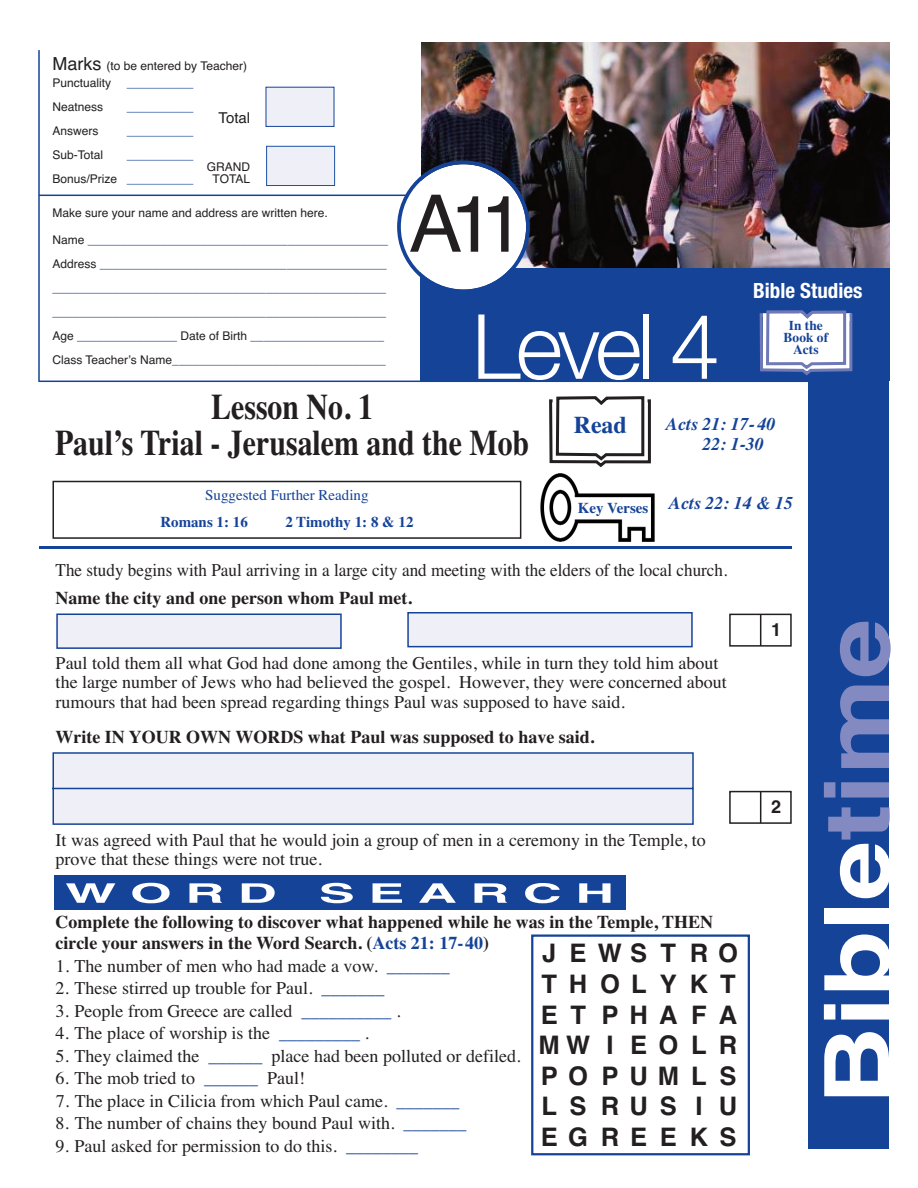
<style>
.page{position:relative;width:918px;height:1188px;background:#fff}
.page>*{position:absolute;margin:0;border:0;box-sizing:border-box;transform-origin:0 0}
.t1{font:700 90px "Helvetica";color:#fff;scale:1.2 1}
.t2{font:300 90px "Helvetica Neue";letter-spacing:-.05em;color:#fff}
.t3{font:79.5px "Helvetica";color:#231f20}
.t4{font:700 36px/36px "Times";color:#231f20;text-align:center;scale:.83 1}
.t5{font:700 27px "Helvetica";letter-spacing:.25em;color:#fff;scale:2 1}
.t6{font:700 25.5px/30.6px "Helvetica";color:#231f20}
.t7{font:700 24px "Times";color:#154398}
.t8{font:700 condensed 21px "Helvetica Neue";color:#fff}
.t9{font:18px/19.5px "Times";color:#231f20}
.t10{font:700 18px/21.6px "Times";color:#231f20}
.t11{font:18px "Times";color:#231f20;scale:.95 1}
.t12{font:italic 700 18px/19.5px "Times";color:#154398}
.t13{font:700 18px "Helvetica";color:#231f20}
.t14{font:700 15px "Times";color:#154398}
.t15{font:15px "Times";color:#154398}
.t16{font:15px "Helvetica";color:#231f20}
.t17{font:700 13.5px/12px "Times";color:#154398;text-align:center}
.t18{font:12px/24px "Helvetica";color:#154398}
.t19{font:12px/17px "Helvetica";color:#231f20}
.s1{font-size:18px}
.s2{color:#154398}
.s3{color:#231f20}
.s4{color:#828ac1}
</style>
<div class="page">
<img style="left:422px;top:42px;width:467px;height:226px">
<div style="left:420px;top:268px;width:470px;height:113px;background:#154398"></div>
<div style="left:808px;top:380px;width:82px;height:769px;background:#154398"></div>
<div style="left:52px;top:481px;width:469px;height:58px;border:2px solid #231f20"></div>
<img style="left:540px;top:473px;width:115px;height:69px">
<svg style="left:397px;top:161px;width:133px;height:129px"></svg>
<hr style="left:39px;top:546px;width:753px;height:3px;background:#154398">
<hr style="left:38px;top:50px;width:2px;height:332px;background:#154398">
<hr style="left:39px;top:195px;width:369px;height:1px;background:#154398">
<hr style="left:39px;top:381px;width:770px;height:1px;background:#154398">
<div style="left:266px;top:87px;width:68px;height:39px;background:#eeeff7"></div>
<div style="left:266px;top:87px;width:68px;height:40px;border:1px solid #154398"></div>
<div style="left:267px;top:146px;width:67px;height:39px;background:#eeeff7"></div>
<div style="left:266px;top:146px;width:69px;height:40px;border:1px solid #1c52a4"></div>
<svg style="left:549px;top:396px;width:102px;height:71px"></svg>
<svg style="left:760px;top:310px;width:92px;height:65px;background:#cdd3e7"></svg>
<div style="left:58px;top:615px;width:282px;height:32px;background:#eeeff7"></div>
<div style="left:56px;top:614px;width:286px;height:35px;border:2px solid #154398"></div>
<div style="left:409px;top:614px;width:282px;height:32px;background:#eeeff7"></div>
<div style="left:407px;top:612px;width:286px;height:35px;border:2px solid #154398"></div>
<svg style="left:729px;top:613px;width:63px;height:34px"></svg>
<div style="left:770px;top:621px;width:18px;height:19px;background:#fff"></div>
<svg style="left:52px;top:752px;width:642px;height:73px;background:#dfe3f0"></svg>
<svg style="left:729px;top:790px;width:63px;height:34px"></svg>
<div style="left:770px;top:798px;width:18px;height:20px;background:#fff"></div>
<div style="left:54px;top:875px;width:571px;height:34px;background:#154398"></div>
<div style="left:531px;top:934px;width:219px;height:221px;border:2px solid #154398"></div>
<p class="t19" style="left:52px;top:59px;width:196px"><span class="s1">Marks</span> (to be entered by Teacher)<br>Punctuality</p>
<p class="t18" style="left:127px;top:72px;width:68px">__________</p>
<p class="t19" style="left:52px;top:100px;width:52px">Neatness</p>
<p class="t18" style="left:127px;top:96px;width:68px">__________</p>
<p class="t16" style="left:219px;top:112px;width:33px">Total</p>
<p class="t19" style="left:52px;top:124px;width:48px">Answers</p>
<p class="t18" style="left:127px;top:120px;width:68px">__________</p>
<p class="t19" style="left:52px;top:148px;width:52px">Sub-Total</p>
<p class="t18" style="left:127px;top:144px;width:68px">__________</p>
<p class="t19" style="left:207px;top:160px;width:45px">GRAND</p>
<p class="t19" style="left:52px;top:172px;width:142px">Bonus/Prize <span class="s2">__________</span></p>
<p class="t19" style="left:213px;top:172px;width:39px">TOTAL</p>
<p class="t19" style="left:52px;top:205px;width:277px">Make sure your name and address are written here.</p>
<p class="t18" style="left:52px;top:229px;width:337px"><span class="s3">Name</span> _____________________________________________ <span class="s3">Address</span> ___________________________________________ __________________________________________________ __________________________________________________ <span class="s3">Age</span> _______________ <span class="s3">Date of Birth</span> ____________________ <span class="s3">Class Teacherʼs Name</span>________________________________</p>
<h2 class="t3" style="left:409px;top:195px;width:117px">A11</h2>
<h1 class="t2" style="left:472px;top:315px;width:250px">Level 4</h1>
<p class="t8" style="left:753px;top:279px;width:111px">Bible Studies</p>
<p class="t17" style="left:784px;top:321px;width:46px">In the<br>Book of<br>Acts</p>
<h3 class="t4" style="left:55px;top:393px;width:573px">Lesson No. 1<br>Paul’s Trial - Jerusalem and the Mob</h3>
<p class="t15" style="left:205px;top:490px;width:165px">Suggested Further Reading</p>
<p class="t14" style="left:160px;top:517px;width:89px">Romans 1: 16</p>
<p class="t14" style="left:285px;top:517px;width:130px">2 Timothy 1: 8 &amp; 12</p>
<h3 class="t7" style="left:574px;top:416px;width:55px">Read</h3>
<p class="t12" style="left:702px;top:416px;width:75px;text-indent:-36px">Acts 21: 17- 40<br>22: 1-30</p>
<p class="t14" style="left:578px;top:502px;width:72px">Key Verses</p>
<p class="t12" style="left:669px;top:494px;width:126px">Acts 22: 14 &amp; 15</p>
<p class="t11" style="left:56px;top:563px;width:709px">The study begins with Paul arriving in a large city and meeting with the elders of the local church.</p>
<p class="t10" style="left:56px;top:588px;width:358px">Name the city and one person whom Paul met.</p>
<p class="t9" style="left:56px;top:655px;width:673px">Paul told them all what God had done among the Gentiles, while in turn they told him about the large number of Jews who had believed the gospel. However, they were concerned about rumours that had been spread regarding things Paul was supposed to have said.</p>
<p class="t10" style="left:56px;top:728px;width:540px">Write IN YOUR OWN WORDS what Paul was supposed to have said.</p>
<p class="t9" style="left:56px;top:832px;width:652px">It was agreed with Paul that he would join a group of men in a ceremony in the Temple, to prove that these things were not true.</p>
<h3 class="t5" style="left:65px;top:883px;width:107px">WORD</h3>
<h3 class="t5" style="left:319px;top:883px;width:149px">SEARCH</h3>
<p class="t10" style="left:56px;top:912px;width:659px">Complete the following to discover what happened while he was in the Temple, THEN circle your answers in the Word Search. (<span class="s2">Acts 21: 17-40</span>)</p>
<p class="t9" style="left:56px;top:958px;width:396px">1. The number of men who had made a vow. <span class="s2">_______</span></p>
<p class="t9" style="left:56px;top:980px;width:330px">2. These stirred up trouble for Paul. <span class="s2">_______</span></p>
<p class="t9" style="left:56px;top:1003px;width:346px">3. People from Greece are called <span class="s2">__________</span> .</p>
<p class="t9" style="left:56px;top:1025px;width:315px">4. The place of worship is the <span class="s2">_________</span> .</p>
<p class="t9" style="left:56px;top:1048px;width:466px">5. They claimed the <span class="s2">______</span> place had been polluted or defiled.</p>
<p class="t9" style="left:56px;top:1070px;width:251px">6. The mob tried to <span class="s2">______</span> Paul!</p>
<p class="t9" style="left:56px;top:1093px;width:405px">7. The place in Cilicia from which Paul came. <span class="s2">_______</span></p>
<p class="t9" style="left:56px;top:1115px;width:412px">8. The number of chains they bound Paul with. <span class="s2">_______</span></p>
<p class="t9" style="left:56px;top:1138px;width:364px">9. Paul asked for permission to do this. <span class="s2">________</span></p>
<h3 class="t6" style="left:690px;top:941px;width:49px">R O<br>K<br>F<br>L<br>L<br>I<br>K S</h3>
<h3 class="t6" style="left:569px;top:941px;width:80px">E W S<br>H<br>T</h3>
<h3 class="t6" style="left:539px;top:941px;width:53px">J<br>T<br>E<br>MW<br>P O<br>L<br>E G</h3>
<h3 class="t6" style="left:660px;top:941px;width:19px">T<br>Y</h3>
<h3 class="t6" style="left:600px;top:971px;width:80px">O L<br>P H A<br>I<br>P U M<br>R U<br>R E</h3>
<h3 class="t6" style="left:719px;top:971px;width:20px;text-align:justify">T A R S U</h3>
<h3 class="t6" style="left:630px;top:1032px;width:49px">E O</h3>
<h3 class="t6" style="left:570px;top:1094px;width:19px">S</h3>
<h3 class="t6" style="left:660px;top:1094px;width:19px">S<br>E</h3>
<p class="t13" style="left:771px;top:623px;width:12px">1</p>
<p class="t13" style="left:771px;top:801px;width:12px">2</p>
<h1 class="t1" style="left:824px;top:1105px;width:407px;rotate:-90deg">Bible<span class="s4">time</span></h1>
</div>
